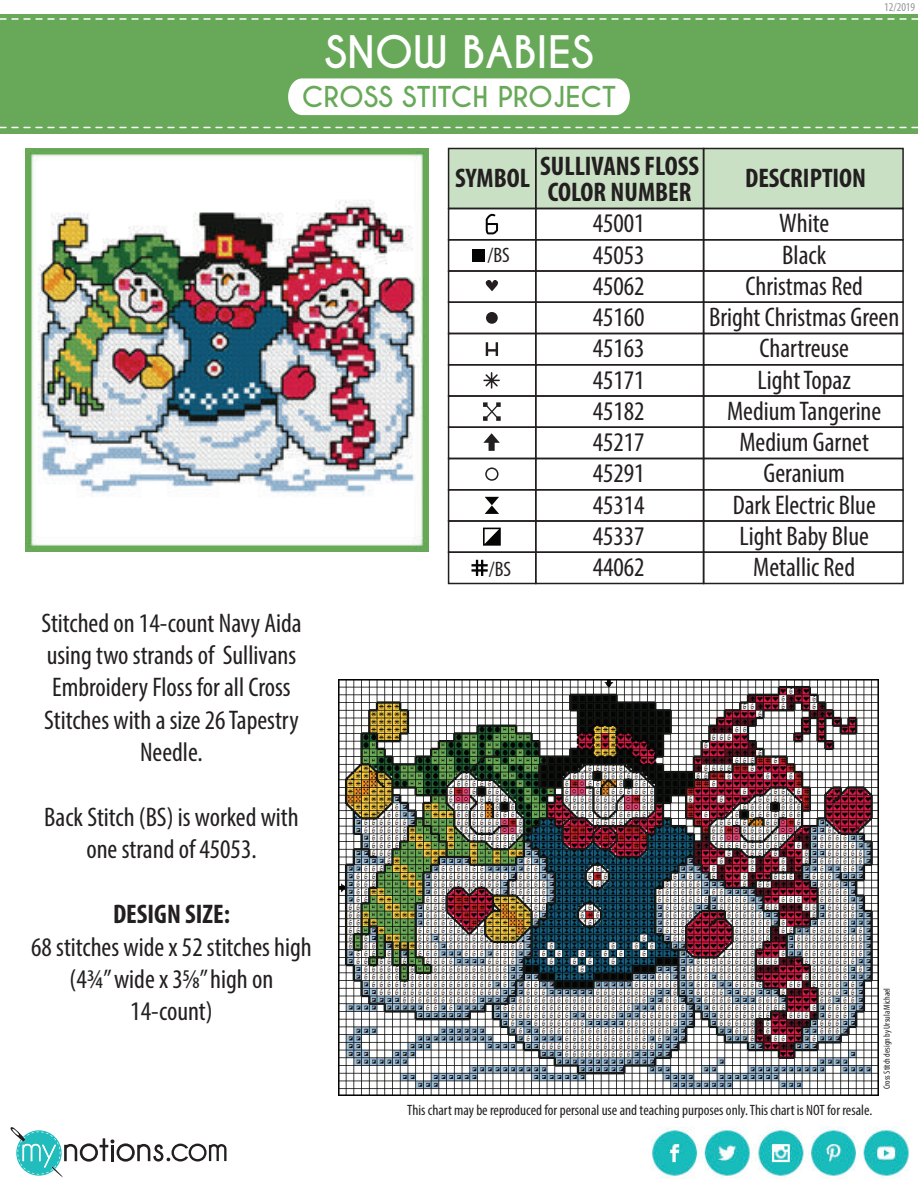
<style>
.page{position:relative;width:918px;height:1188px;background:#fff}
.page>*{position:absolute;margin:0;border:0;box-sizing:border-box;transform-origin:0 0}
.t1{font:700 42px "Caviar Dreams";color:#fff}
.t2{font:condensed 27px/32.4px "Myriad Pro";color:#231f20;text-align:center}
.t3{font:700 condensed 27px/25.5px "Myriad Pro";color:#231f20;text-align:right}
.t4{font:700 27px "Caviar Dreams";color:#67a958}
.t5{font:condensed 21px "Myriad Pro";color:#231f20}
.t6{font:condensed 15px "Myriad Pro";color:#231f20}
.t7{font:condensed 12px "Myriad Pro";color:#939598}
.t8{font:condensed 9px "Myriad Pro";color:#231f20}
</style>
<div class="page">
<div style="left:449px;top:148px;width:454px;height:60px;background:#c9e0c4"></div>
<div style="left:0;top:14px;width:918px;height:119px;background:#67a958"></div>
<div style="left:288px;top:78px;width:342px;height:37px;background:#fff"></div>
<svg style="left:10px;top:1127px;width:216px;height:51px"></svg>
<svg style="left:0;top:18px;width:918px;height:2px"></svg>
<svg style="left:0;top:127px;width:918px;height:1px"></svg>
<div style="left:448px;top:148px;width:89px;height:61px;border:2px solid #231f20"></div>
<div style="left:535px;top:148px;width:169px;height:61px;border:2px solid #231f20"></div>
<div style="left:703px;top:148px;width:201px;height:61px;border:2px solid #231f20"></div>
<div style="left:448px;top:208px;width:89px;height:32px;border:2px solid #231f20"></div>
<div style="left:535px;top:208px;width:169px;height:32px;border:2px solid #231f20"></div>
<div style="left:703px;top:208px;width:201px;height:32px;border:2px solid #231f20"></div>
<img style="left:651px;top:1126px;width:258px;height:53px">
<img style="left:26px;top:148px;width:402px;height:403px">
<svg style="left:486px;top:214px;width:12px;height:20px"></svg>
<div style="left:448px;top:239px;width:89px;height:33px;border:2px solid #231f20"></div>
<div style="left:535px;top:239px;width:169px;height:33px;border:2px solid #231f20"></div>
<div style="left:703px;top:239px;width:201px;height:33px;border:2px solid #231f20"></div>
<div style="left:448px;top:270px;width:89px;height:33px;border:2px solid #231f20"></div>
<div style="left:535px;top:270px;width:169px;height:33px;border:2px solid #231f20"></div>
<div style="left:703px;top:270px;width:201px;height:33px;border:2px solid #231f20"></div>
<div style="left:448px;top:302px;width:89px;height:32px;border:2px solid #231f20"></div>
<div style="left:535px;top:302px;width:169px;height:32px;border:2px solid #231f20"></div>
<div style="left:703px;top:302px;width:201px;height:32px;border:2px solid #231f20"></div>
<div style="left:448px;top:333px;width:89px;height:33px;border:2px solid #231f20"></div>
<div style="left:535px;top:333px;width:169px;height:33px;border:2px solid #231f20"></div>
<div style="left:703px;top:333px;width:201px;height:33px;border:2px solid #231f20"></div>
<div style="left:448px;top:364px;width:89px;height:33px;border:2px solid #231f20"></div>
<div style="left:535px;top:364px;width:169px;height:33px;border:2px solid #231f20"></div>
<div style="left:703px;top:364px;width:201px;height:33px;border:2px solid #231f20"></div>
<div style="left:448px;top:395px;width:89px;height:33px;border:2px solid #231f20"></div>
<div style="left:535px;top:395px;width:169px;height:33px;border:2px solid #231f20"></div>
<div style="left:703px;top:395px;width:201px;height:33px;border:2px solid #231f20"></div>
<div style="left:448px;top:427px;width:89px;height:32px;border:2px solid #231f20"></div>
<div style="left:535px;top:427px;width:169px;height:32px;border:2px solid #231f20"></div>
<div style="left:703px;top:427px;width:201px;height:32px;border:2px solid #231f20"></div>
<div style="left:448px;top:458px;width:89px;height:32px;border:2px solid #231f20"></div>
<div style="left:535px;top:458px;width:169px;height:32px;border:2px solid #231f20"></div>
<div style="left:703px;top:458px;width:201px;height:32px;border:2px solid #231f20"></div>
<div style="left:448px;top:489px;width:89px;height:33px;border:2px solid #231f20"></div>
<div style="left:535px;top:489px;width:169px;height:33px;border:2px solid #231f20"></div>
<div style="left:703px;top:489px;width:201px;height:33px;border:2px solid #231f20"></div>
<div style="left:448px;top:520px;width:89px;height:33px;border:2px solid #231f20"></div>
<div style="left:535px;top:520px;width:169px;height:33px;border:2px solid #231f20"></div>
<div style="left:703px;top:520px;width:201px;height:33px;border:2px solid #231f20"></div>
<div style="left:448px;top:552px;width:89px;height:32px;border:2px solid #231f20"></div>
<div style="left:535px;top:552px;width:169px;height:32px;border:2px solid #231f20"></div>
<div style="left:703px;top:552px;width:201px;height:32px;border:2px solid #231f20"></div>
<img style="left:339px;top:679px;width:540px;height:417px">
<div style="left:472px;top:249px;width:13px;height:13px;background:#050504"></div>
<svg style="left:485px;top:280px;width:13px;height:11px"></svg>
<div style="left:486px;top:312px;width:12px;height:12px;background:#231f20;border-radius:50%"></div>
<div style="left:485px;top:467px;width:14px;height:14px;border:2px solid #231f20;border-radius:50%"></div>
<svg style="left:486px;top:342px;width:12px;height:14px"></svg>
<svg style="left:483px;top:402px;width:18px;height:19px"></svg>
<svg style="left:483px;top:528px;width:18px;height:18px"></svg>
<svg style="left:485px;top:497px;width:14px;height:17px"></svg>
<svg style="left:483px;top:433px;width:17px;height:18px"></svg>
<svg style="left:483px;top:372px;width:17px;height:17px"></svg>
<svg style="left:471px;top:560px;width:17px;height:16px"></svg>
<h1 class="t1" style="left:324px;top:27px;width:271px">SNOW BABIES</h1>
<p class="t4" style="left:302px;top:81px;width:316px">CROSS STITCH PROJECT</p>
<p class="t3" style="left:455px;top:153px;width:245px">SYMBOL SULLIVANS FLOSS<br>COLOR NUMBER</p>
<p class="t3" style="left:745px;top:165px;width:123px">DESCRIPTION</p>
<p class="t2" style="left:593px;top:207px;width:53px">45001</p>
<p class="t2" style="left:779px;top:207px;width:51px">White</p>
<p class="t7" style="left:884px;top:0;width:33px">12/2019</p>
<p class="t5" style="left:487px;top:242px;width:24px">/BS</p>
<p class="t2" style="left:593px;top:238px;width:53px">45053</p>
<p class="t2" style="left:782px;top:238px;width:46px">Black</p>
<p class="t2" style="left:593px;top:269px;width:53px">45062</p>
<p class="t2" style="left:745px;top:269px;width:119px">Christmas Red</p>
<p class="t2" style="left:593px;top:301px;width:53px">45160</p>
<p class="t2" style="left:709px;top:301px;width:192px">Bright Christmas Green</p>
<p class="t2" style="left:593px;top:332px;width:53px">45163</p>
<p class="t2" style="left:760px;top:332px;width:91px">Chartreuse</p>
<p class="t2" style="left:593px;top:363px;width:53px">45171</p>
<p class="t2" style="left:758px;top:363px;width:95px">Light Topaz</p>
<p class="t2" style="left:593px;top:394px;width:53px">45182</p>
<p class="t2" style="left:727px;top:394px;width:156px">Medium Tangerine</p>
<p class="t2" style="left:593px;top:426px;width:53px">45217</p>
<p class="t2" style="left:739px;top:426px;width:131px">Medium Garnet</p>
<p class="t2" style="left:593px;top:457px;width:53px">45291</p>
<p class="t2" style="left:764px;top:457px;width:83px">Geranium</p>
<p class="t2" style="left:593px;top:488px;width:53px">45314</p>
<p class="t2" style="left:733px;top:488px;width:145px">Dark Electric Blue</p>
<p class="t2" style="left:593px;top:519px;width:53px">45337</p>
<p class="t2" style="left:740px;top:519px;width:131px">Light Baby Blue</p>
<p class="t2" style="left:41px;top:606px;width:262px">Stitched on 14-count Navy Aida using two strands of Sullivans<br>Embroidery Floss for all Cross<br>Stitches with a size 26 Tapestry<br>Needle.</p>
<p class="t2" style="left:44px;top:801px;width:256px">Back Stitch (BS) is worked with one strand of 45053.</p>
<p class="t3" style="left:113px;top:901px;width:118px">DESIGN SIZE:</p>
<p class="t2" style="left:31px;top:930px;width:282px">68 stitches wide x 52 stitches high (4¾” wide x 35⁄8” high on<br>14-count)</p>
<p class="t5" style="left:489px;top:557px;width:24px">/BS</p>
<p class="t2" style="left:593px;top:551px;width:53px">44062</p>
<p class="t2" style="left:753px;top:551px;width:103px">Metallic Red</p>
<p class="t6" style="left:407px;top:1101px;width:467px">This chart may be reproduced for personal use and teaching purposes only. This chart is NOT for resale.</p>
<p class="t8" style="left:882px;top:1089px;width:103px;rotate:-90deg">Cross Stitch design by Ursula Michael</p>
</div>
